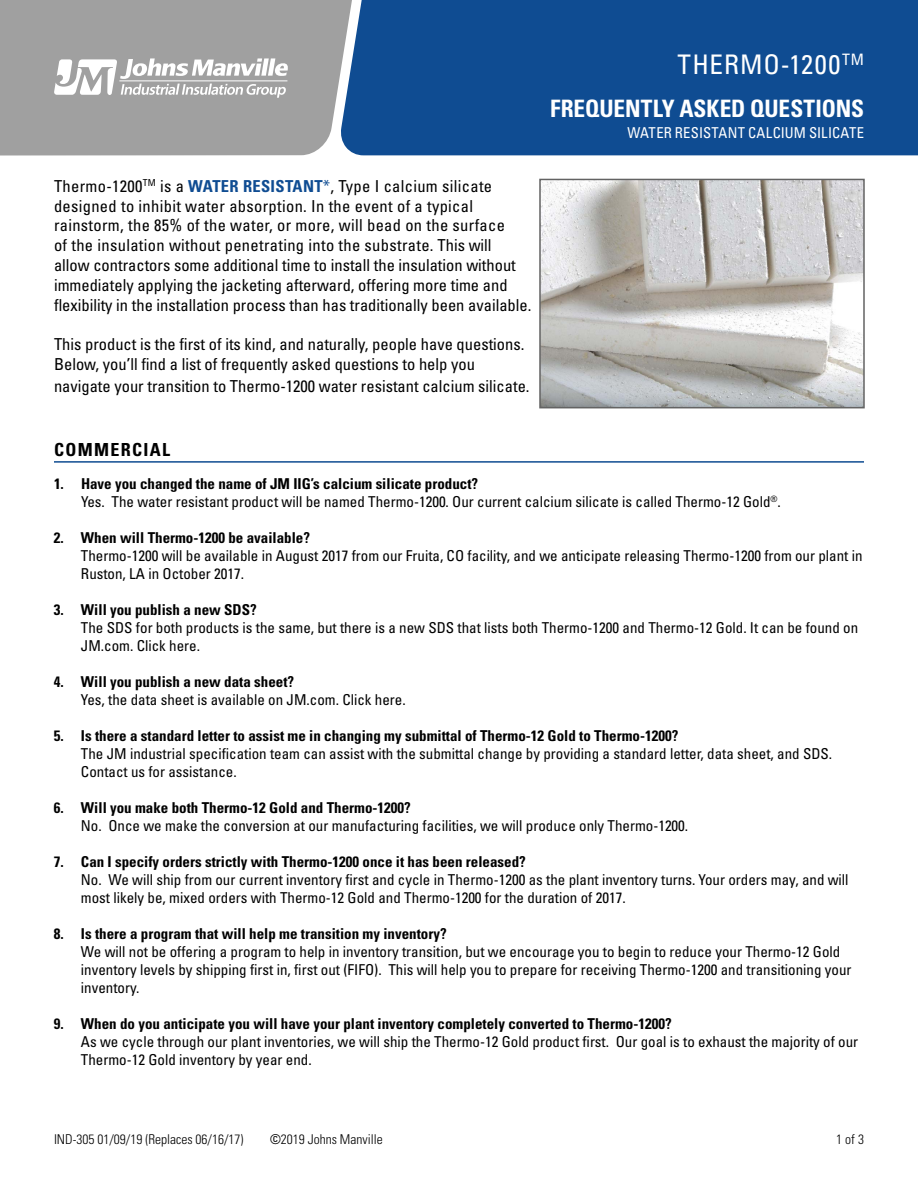
<style>
.page{position:relative;width:918px;height:1188px;background:#fff}
.page>*{position:absolute;margin:0;border:0;box-sizing:border-box;transform-origin:0 0}
.t1{font:condensed 27px "Univers LT Std";letter-spacing:.04em;color:#fff}
.t2{font:700 condensed 24px "Univers LT Std";letter-spacing:-.005em;color:#fff}
.t3{font:700 condensed 18px "Univers LT Std";letter-spacing:.075em;color:#000}
.t4{font:condensed 16.5px/19.8px "Univers LT Std";color:#000}
.t5{font:condensed 15px/18px "Univers LT Std";color:#000}
.t6{font:700 condensed 15px "Univers LT Std";color:#000}
.t7{font:condensed 15px "Univers LT Std";letter-spacing:.015em;color:#fff}
.t8{font:300 condensed 13.5px "Univers LT Std";color:#000}
.s1{font-weight:700;color:#0f4c92}
.s2{color:#0f4c92}
.s3{font-weight:700}
.s4{font-weight:400}
</style>
<div class="page">
<div style="left:0;top:0;width:340px;height:156px;background:#a0a0a0"></div>
<div style="left:340px;top:0;width:578px;height:155px;background:#0f4c92"></div>
<svg style="left:54px;top:58px;width:234px;height:40px"></svg>
<hr style="left:54px;top:461px;width:810px;height:2px;background:#0f4c92">
<img style="left:542px;top:182px;width:320px;height:223px">
<div style="left:539px;top:179px;width:326px;height:229px;border:2px solid #636363"></div>
<p class="t4" style="left:54px;top:176px;width:479px">Thermo-1200<sup>TM</sup> is a <span class="s1">WATER RESISTANT</span><span class="s2">*</span>, Type I calcium silicate designed to inhibit water absorption. In the event of a typical rainstorm, the 85% of the water, or more, will bead on the surface<br>of the insulation without penetrating into the substrate. This will allow contractors some additional time to install the insulation without immediately applying the jacketing afterward, offering more time and flexibility in the installation process than has traditionally been available.</p>
<p class="t4" style="left:54px;top:334px;width:472px">This product is the first of its kind, and naturally, people have questions.<br>Below, you’ll find a list of frequently asked questions to help you</p>
<p class="t4" style="left:54px;top:376px;width:477px">navigate your transition to Thermo-1200 water resistant calcium silicate.</p>
<h1 class="t1" style="left:678px;top:47px;width:188px">THERMO-1200<sup>TM</sup></h1>
<h2 class="t2" style="left:550px;top:93px;width:315px">FREQUENTLY ASKED QUESTIONS</h2>
<p class="t7" style="left:628px;top:123px;width:238px">WATER RESISTANT CALCIUM SILICATE</p>
<p class="t3" style="left:54px;top:439px;width:118px">COMMERCIAL</p>
<p class="t5" style="left:81px;top:475px;width:701px;text-indent:-27px"><span class="s3">1. Have you changed the name of JM IIG’s calcium silicate product?<br></span>Yes. The water resistant product will be named Thermo-1200. Our current calcium silicate is called Thermo-12 Gold<sup>®</sup>.</p>
<p class="t6" style="left:54px;top:529px;width:258px">2. When will Thermo-1200 be available?</p>
<p class="t5" style="left:81px;top:547px;width:783px">Thermo-1200 will be available in August 2017 from our Fruita, CO facility, and we anticipate releasing Thermo-1200 from our plant in<br>Ruston, LA in October 2017.</p>
<p class="t6" style="left:54px;top:601px;width:204px">3. Will you publish a new SDS?</p>
<p class="t5" style="left:81px;top:619px;width:779px">The SDS for both products is the same, but there is a new SDS that lists both Thermo-1200 and Thermo-12 Gold. It can be found on<br>JM.com. Click here.</p>
<p class="t6" style="left:54px;top:673px;width:242px">4. Will you publish a new data sheet?</p>
<p class="t5" style="left:81px;top:691px;width:326px">Yes, the data sheet is available on JM.com. Click here.</p>
<p class="t6" style="left:54px;top:727px;width:626px">5. Is there a standard letter to assist me in changing my submittal of Thermo-12 Gold to Thermo-1200?</p>
<p class="t5" style="left:81px;top:745px;width:753px">The JM industrial specification team can assist with the submittal change by providing a standard letter, data sheet, and SDS.<br>Contact us for assistance.</p>
<p class="t6" style="left:54px;top:799px;width:358px">6. Will you make both Thermo-12 Gold and Thermo-1200?</p>
<p class="t5" style="left:81px;top:817px;width:609px">No. Once we make the conversion at our manufacturing facilities, we will produce only Thermo-1200.</p>
<p class="t6" style="left:54px;top:853px;width:473px">7. Can I specify orders strictly with Thermo-1200 once it has been released?</p>
<p class="t5" style="left:81px;top:871px;width:769px">No. We will ship from our current inventory first and cycle in Thermo-1200 as the plant inventory turns. Your orders may, and will most likely be, mixed orders with Thermo-12 Gold and Thermo-1200 for the duration of 2017.</p>
<p class="t6" style="left:54px;top:925px;width:394px">8. Is there a program that will help me transition my inventory?</p>
<p class="t5" style="left:81px;top:943px;width:772px">We will not be offering a program to help in inventory transition, but we encourage you to begin to reduce your Thermo-12 Gold inventory levels by shipping first in, first out (FIFO). This will help you to prepare for receiving Thermo-1200 and transitioning your inventory.</p>
<p class="t6" style="left:54px;top:1015px;width:619px">9. When do you anticipate you will have your plant inventory completely converted to Thermo-1200?</p>
<p class="t5" style="left:81px;top:1033px;width:779px">As we cycle through our plant inventories, we will ship the Thermo-12 Gold product first. Our goal is to exhaust the majority of our<br>Thermo-12 Gold inventory by year end.</p>
<p class="t8" style="left:54px;top:1131px;width:191px">IND-305 01/09/19 (Replaces 06/16/17)</p>
<p class="t8" style="left:270px;top:1131px;width:114px"><span class="s4">©</span>2019 Johns Manville</p>
<p class="t8" style="left:836px;top:1131px;width:29px">1 of 3</p>
</div>
